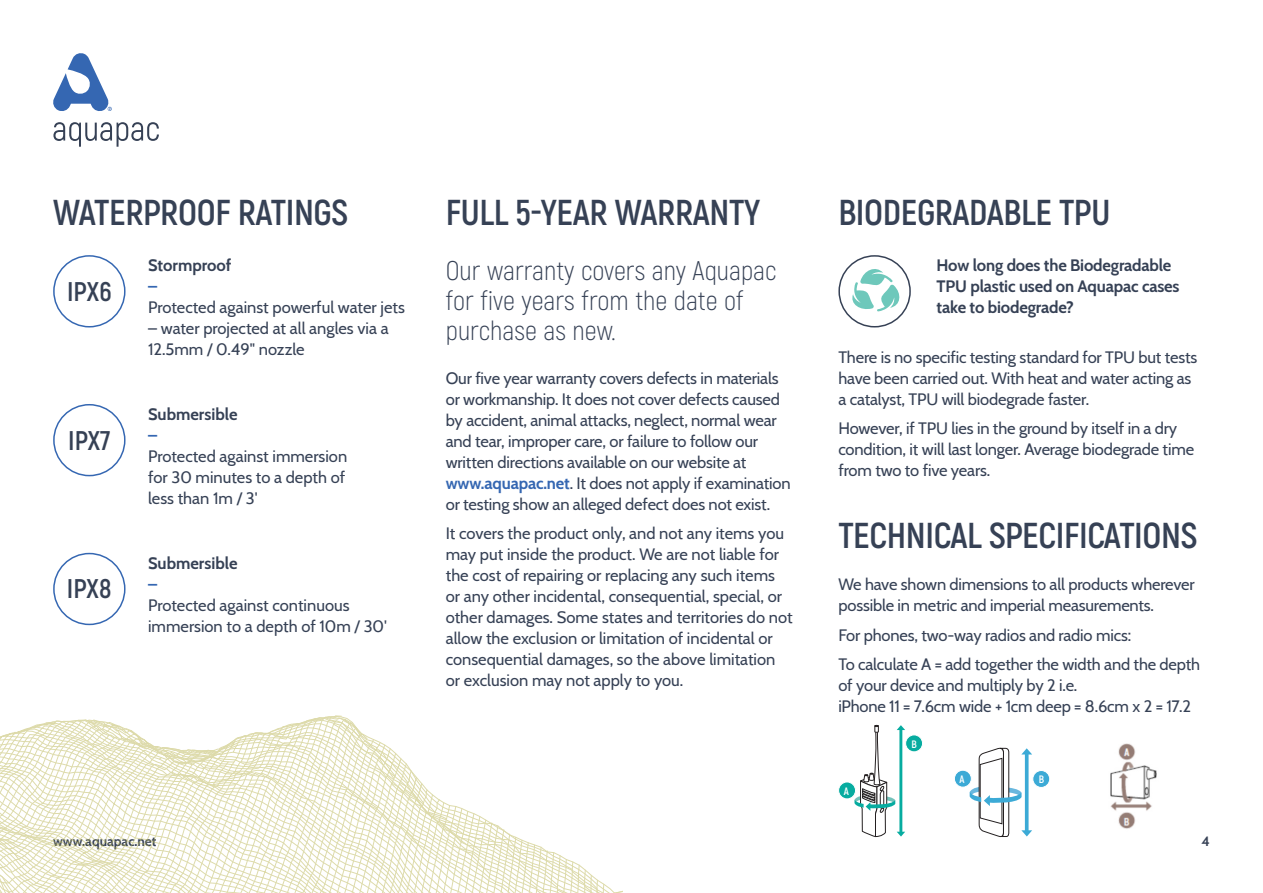
<style>
.page{position:relative;width:1263px;height:893px;background:#fff}
.page>*{position:absolute;margin:0;border:0;box-sizing:border-box;transform-origin:0 0}
.t1{font:700 36px "Akrobat";letter-spacing:-.01em;color:#364155}
.t2{font:300 27px/30px "Akrobat";color:#364155}
.t3{font:700 27px "Akrobat";color:#364155}
.t4{font:16.5px/21px "Cabin";letter-spacing:-.01em;color:#364155}
.t5{font:700 16.5px/21px "Cabin";letter-spacing:-.01em;color:#364155}
.t6{font:700 13.5px "Cabin";color:#364155}
.INTERNAL_Body{font:700 10.8px "Akrobat";color:#fff}
.s1{color:#3567b2}
.s2{font-weight:700;color:#3567b2}
</style>
<div class="page">
<svg style="left:53px;top:122px;width:106px;height:25px"></svg>
<svg style="left:53px;top:53px;width:59px;height:58px"></svg>
<svg style="left:0;top:715px;width:622px;height:178px"></svg>
<div style="left:53px;top:255px;width:73px;height:72px;border:2px solid #3567b2;border-radius:50%"></div>
<div style="left:53px;top:404px;width:73px;height:72px;border:2px solid #3567b2;border-radius:50%"></div>
<div style="left:53px;top:553px;width:73px;height:72px;border:2px solid #3567b2;border-radius:50%"></div>
<svg style="left:849px;top:265px;width:53px;height:47px"></svg>
<div style="left:838px;top:255px;width:73px;height:72px;border:2px solid #364155;border-radius:50%"></div>
<div style="left:954px;top:770px;width:17px;height:17px;background:#3caad6;border-radius:50%"></div>
<div style="left:954px;top:770px;width:17px;height:17px;border:1px solid #fff;border-radius:50%"></div>
<div style="left:1033px;top:770px;width:17px;height:17px;background:#3caad6;border-radius:50%"></div>
<div style="left:1033px;top:770px;width:17px;height:18px;border:1px solid #fff;border-radius:50%"></div>
<svg style="left:970px;top:747px;width:62px;height:90px"></svg>
<svg style="left:855px;top:725px;width:50px;height:112px"></svg>
<div style="left:838px;top:782px;width:17px;height:17px;background:#07aca0;border-radius:50%"></div>
<div style="left:838px;top:782px;width:18px;height:17px;border:1px solid #fff;border-radius:50%"></div>
<div style="left:906px;top:735px;width:16px;height:17px;background:#07aca0;border-radius:50%"></div>
<div style="left:905px;top:735px;width:18px;height:17px;border:1px solid #fff;border-radius:50%"></div>
<img style="left:1110px;top:743px;width:47px;height:86px">
<p class="t1" style="left:53px;top:190px;width:297px">WATERPROOF RATINGS</p>
<p class="t3" style="left:67px;top:274px;width:46px">IPX6</p>
<p class="t3" style="left:68px;top:423px;width:44px">IPX7</p>
<p class="t3" style="left:67px;top:572px;width:46px">IPX8</p>
<p class="t5" style="left:148px;top:254px;width:85px">Stormproof <span class="s1">–</span></p>
<p class="t4" style="left:148px;top:296px;width:258px">Protected against powerful water jets</p>
<p class="t4" style="left:148px;top:317px;width:242px">– water projected at all angles via a<br>12.5mm / 0.49" nozzle</p>
<p class="t5" style="left:148px;top:403px;width:91px">Submersible <span class="s1">–</span></p>
<p class="t4" style="left:148px;top:444px;width:201px">Protected against immersion for 30 minutes to a depth of less than 1m / 3'</p>
<p class="t5" style="left:148px;top:551px;width:91px">Submersible <span class="s1">–</span></p>
<p class="t4" style="left:148px;top:593px;width:240px">Protected against continuous immersion to a depth of 10m / 30'</p>
<p class="t1" style="left:446px;top:190px;width:316px">FULL 5-YEAR WARRANTY</p>
<p class="t2" style="left:446px;top:256px;width:332px">Our warranty covers any Aquapac for five years from the date of purchase as new.</p>
<p class="t4" style="left:446px;top:366px;width:346px">Our five year warranty covers defects in materials or workmanship. It does not cover defects caused by accident, animal attacks, neglect, normal wear and tear, improper care, or failure to follow our written directions available on our website at <span class="s2">www.aquapac.net</span>. It does not apply if examination or testing show an alleged defect does not exist.</p>
<p class="t4" style="left:446px;top:522px;width:348px">It covers the product only, and not any items you may put inside the product. We are not liable for the cost of repairing or replacing any such items or any other incidental, consequential, special, or other damages. Some states and territories do not allow the exclusion or limitation of incidental or consequential damages, so the above limitation or exclusion may not apply to you.</p>
<p class="t1" style="left:838px;top:190px;width:273px">BIODEGRADABLE TPU</p>
<p class="t5" style="left:936px;top:254px;width:244px">How long does the Biodegradable<br>TPU plastic used on Aquapac cases take to biodegrade?</p>
<p class="t4" style="left:838px;top:345px;width:360px">There is no specific testing standard for TPU but tests have been carried out. With heat and water acting as a catalyst, TPU will biodegrade faster.</p>
<p class="t4" style="left:838px;top:417px;width:357px">However, if TPU lies in the ground by itself in a dry condition, it will last longer. Average biodegrade time from two to five years.</p>
<p class="t1" style="left:838px;top:513px;width:361px">TECHNICAL SPECIFICATIONS</p>
<p class="t4" style="left:838px;top:573px;width:358px">We have shown dimensions to all products wherever possible in metric and imperial measurements.</p>
<p class="t4" style="left:838px;top:623px;width:294px">For phones, two-way radios and radio mics:</p>
<p class="t4" style="left:838px;top:653px;width:363px">To calculate A = add together the width and the depth of your device and multiply by 2 i.e.<br>iPhone 11 = 7.6cm wide + 1cm deep = 8.6cm x 2 = 17.2</p>
<p class="INTERNAL_Body" style="left:844px;top:784px;width:7px">A</p>
<p class="INTERNAL_Body" style="left:911px;top:737px;width:7px">B</p>
<p class="INTERNAL_Body" style="left:1039px;top:773px;width:7px">B</p>
<p class="t6" style="left:53px;top:831px;width:105px">www.aquapac.net</p>
<p class="t6" style="left:1201px;top:831px;width:10px">4</p>
</div>
